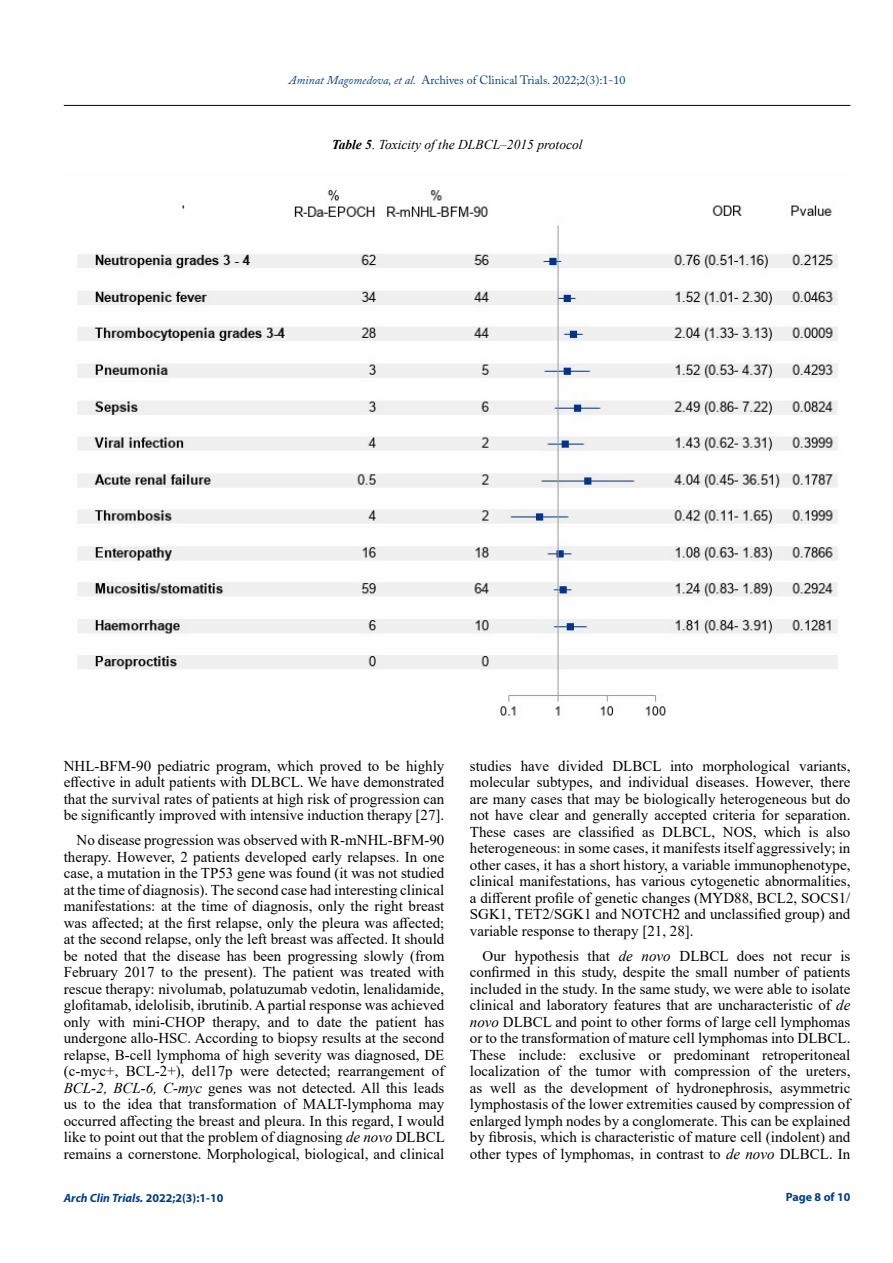
<style>
.page{position:relative;width:893px;height:1263px;background:#fff}
.page>*{position:absolute;margin:0;border:0;box-sizing:border-box;transform-origin:0 0}
.No_Spacing{font:15px/16.5px "Times New Roman";color:#000;text-align:justify}
.t1{font:italic 13.5px "Times New Roman";color:#000}
.t2{font:12px "Adobe Caslon Pro";color:#003e88}
.t3{font:italic 700 12px "Myriad Pro";color:#003e88}
.t4{font:700 12px "Myriad Pro";color:#003e88}
.s1{font-style:italic}
.s2{font-weight:700}
.s3{font-style:normal}
</style>
<div class="page">
<hr style="left:64px;top:105px;width:786px;height:1px;background:#000">
<img style="left:77px;top:190px;width:761px;height:526px">
<p class="t2" style="left:289px;top:73px;width:338px"><span class="s1">Aminat Magomedova, et al.</span> Archives of Clinical Trials. 2022;2(3):1-10</p>
<p class="t1" style="left:332px;top:135px;width:252px"><span class="s2">Table 5</span>. Toxicity of the DLBCL–2015 protocol</p>
<p class="No_Spacing" style="left:64px;top:757px;width:382px">NHL-BFM-90 pediatric program, which proved to be highly effective in adult patients with DLBCL. We have demonstrated that the survival rates of patients at high risk of progression can be significantly improved with intensive induction therapy [27].</p>
<p class="No_Spacing" style="left:64px;top:831px;width:383px;text-indent:13px">No disease progression was observed with R-mNHL-BFM-90 therapy. However, 2 patients developed early relapses. In one case, a mutation in the TP53 gene was found (it was not studied at the time of diagnosis). The second case had interesting clinical manifestations: at the time of diagnosis, only the right breast was affected; at the first relapse, only the pleura was affected; at the second relapse, only the left breast was affected. It should be noted that the disease has been progressing slowly (from February 2017 to the present). The patient was treated with rescue therapy: nivolumab, polatuzumab vedotin, lenalidamide, glofitamab, idelolisib, ibrutinib. A partial response was achieved only with mini-CHOP therapy, and to date the patient has undergone allo-HSC. According to biopsy results at the second relapse, B-cell lymphoma of high severity was diagnosed, DE (c-myc+, BCL-2+), del17p were detected; rearrangement of <span class="s1">BCL-2, BCL-6, C-myc</span> genes was not detected. All this leads us to the idea that transformation of MALT-lymphoma may occurred affecting the breast and pleura. In this regard, I would like to point out that the problem of diagnosing <span class="s1">de novo</span> DLBCL remains a cornerstone. Morphological, biological, and clinical</p>
<p class="t3" style="left:64px;top:1190px;width:161px">Arch Clin Trials. <span class="s3">2022;2(3):1-10</span></p>
<p class="No_Spacing" style="left:470px;top:757px;width:382px">studies have divided DLBCL into morphological variants, molecular subtypes, and individual diseases. However, there are many cases that may be biologically heterogeneous but do not have clear and generally accepted criteria for separation.<br>These cases are classified as DLBCL, NOS, which is also heterogeneous: in some cases, it manifests itself aggressively; in other cases, it has a short history, a variable immunophenotype, clinical manifestations, has various cytogenetic abnormalities, a different profile of genetic changes (MYD88, BCL2, SOCS1/ SGK1, TET2/SGK1 and NOTCH2 and unclassified group) and variable response to therapy [21, 28].</p>
<p class="No_Spacing" style="left:470px;top:947px;width:382px;text-indent:13px">Our hypothesis that <span class="s1">de novo</span> DLBCL does not recur is confirmed in this study, despite the small number of patients included in the study. In the same study, we were able to isolate clinical and laboratory features that are uncharacteristic of <span class="s1">de novo</span> DLBCL and point to other forms of large cell lymphomas or to the transformation of mature cell lymphomas into DLBCL.<br>These include: exclusive or predominant retroperitoneal localization of the tumor with compression of the ureters, as well as the development of hydronephrosis, asymmetric lymphostasis of the lower extremities caused by compression of enlarged lymph nodes by a conglomerate. This can be explained by fibrosis, which is characteristic of mature cell (indolent) and other types of lymphomas, in contrast to <span class="s1">de novo</span> DLBCL. In</p>
<p class="t4" style="left:786px;top:1189px;width:66px">Page 8 of 10</p>
</div>
